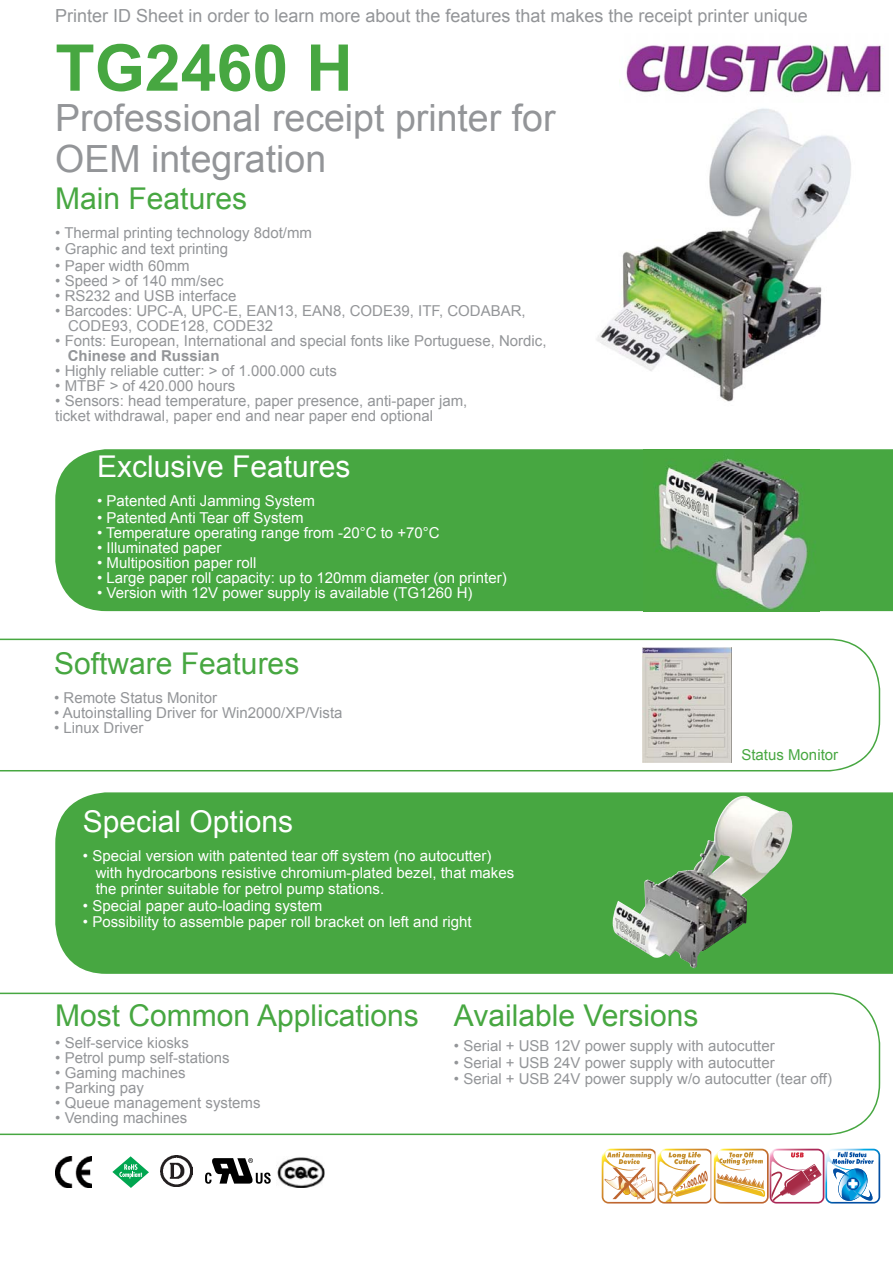
<style>
.page{position:relative;width:893px;height:1263px;background:#fff}
.page>*{position:absolute;margin:0;border:0;box-sizing:border-box;transform-origin:0 0}
.t1{font:700 64.5px "Arial";color:#47a741}
.t2{font:37.5px/40.5px "Arial";color:#939598}
.t3{font:30px "Arial";color:#47a741}
.t4{font:30px "Arial";color:#fff}
.t5{font:18px "Arial";color:#939598}
.t6{font:15px/15px "Arial";color:#939598}
.t7{font:15px/16.5px "Arial";color:#fff}
.t8{font:700 15px "Arial";color:#939598}
.t9{font:15px "Arial";color:#47a741}
</style>
<div class="page">
<img style="left:596px;top:108px;width:255px;height:294px">
<div style="left:55px;top:449px;width:838px;height:162px;background:#47a741"></div>
<img style="left:619px;top:44px;width:264px;height:49px">
<svg style="left:0;top:639px;width:880px;height:132px"></svg>
<div style="left:55px;top:792px;width:838px;height:182px;background:#47a741"></div>
<svg style="left:0;top:992px;width:880px;height:143px"></svg>
<img style="left:602px;top:1149px;width:278px;height:55px">
<img style="left:643px;top:648px;width:88px;height:115px">
<img style="left:613px;top:796px;width:181px;height:172px">
<img style="left:643px;top:611px;width:177px;height:1px">
<img style="left:643px;top:449px;width:177px;height:162px">
<svg style="left:112px;top:1156px;width:37px;height:32px"></svg>
<img style="left:55px;top:1156px;width:37px;height:32px">
<img style="left:277px;top:1157px;width:47px;height:31px">
<img style="left:161px;top:1155px;width:31px;height:31px">
<svg style="left:205px;top:1158px;width:66px;height:26px"></svg>
<p class="t5" style="left:55px;top:4px;width:754px">Printer ID Sheet in order to learn more about the features that makes the receipt printer unique</p>
<h1 class="t1" style="left:55px;top:26px;width:299px">TG2460 H</h1>
<h2 class="t2" style="left:55px;top:98px;width:502px">Professional receipt printer for<br>OEM integration</h2>
<h3 class="t3" style="left:55px;top:178px;width:193px">Main Features</h3>
<p class="t6" style="left:55px;top:225px;width:258px">• Thermal printing technology 8dot/mm</p>
<p class="t6" style="left:55px;top:242px;width:174px">• Graphic and text printing</p>
<p class="t6" style="left:55px;top:258px;width:136px">• Paper width 60mm</p>
<p class="t6" style="left:55px;top:273px;width:170px">• Speed &gt; of 140 mm/sec</p>
<p class="t6" style="left:55px;top:288px;width:183px">• RS232 and USB interface</p>
<p class="t6" style="left:68px;top:303px;width:459px;text-indent:-13px">• Barcodes: UPC-A, UPC-E, EAN13, EAN8, CODE39, ITF, CODABAR,<br>CODE93, CODE128, CODE32</p>
<p class="t6" style="left:55px;top:333px;width:493px">• Fonts: European, International and special fonts like Portuguese, Nordic,</p>
<p class="t8" style="left:68px;top:346px;width:153px">Chinese and Russian</p>
<p class="t6" style="left:55px;top:363px;width:283px">• Highly reliable cutter: &gt; of 1.000.000 cuts</p>
<p class="t6" style="left:55px;top:378px;width:181px">• MTBF &gt; of 420.000 hours</p>
<p class="t6" style="left:55px;top:393px;width:414px">• Sensors: head temperature, paper presence, anti-paper jam, ticket withdrawal, paper end and near paper end optional</p>
<h3 class="t4" style="left:97px;top:447px;width:255px">Exclusive Features</h3>
<p class="t7" style="left:97px;top:493px;width:219px">• Patented Anti Jamming System</p>
<p class="t7" style="left:97px;top:509px;width:208px">• Patented Anti Tear off System</p>
<p class="t7" style="left:97px;top:524px;width:344px">• Temperature operating range from -20°C to +70°C</p>
<p class="t7" style="left:97px;top:539px;width:126px">• Illuminated paper</p>
<p class="t7" style="left:97px;top:554px;width:161px">• Multiposition paper roll</p>
<p class="t7" style="left:97px;top:569px;width:411px">• Large paper roll capacity: up to 120mm diameter (on printer)</p>
<p class="t7" style="left:97px;top:584px;width:377px">• Version with 12V power supply is available (TG1260 H)</p>
<h3 class="t3" style="left:54px;top:644px;width:247px">Software Features</h3>
<p class="t6" style="left:54px;top:690px;width:164px">• Remote Status Monitor</p>
<p class="t6" style="left:54px;top:705px;width:290px">• Autoinstalling Driver for Win2000/XP/Vista</p>
<p class="t6" style="left:54px;top:720px;width:91px">• Linux Driver</p>
<h3 class="t4" style="left:83px;top:802px;width:212px">Special Options</h3>
<p class="t7" style="left:96px;top:848px;width:420px;text-indent:-13px">• Special version with patented tear off system (no autocutter) with hydrocarbons resistive chromium-plated bezel, that makes the printer suitable for petrol pump stations.</p>
<p class="t7" style="left:83px;top:897px;width:241px">• Special paper auto-loading system</p>
<p class="t7" style="left:83px;top:914px;width:390px">• Possibility to assemble paper roll bracket on left and right</p>
<p class="t9" style="left:741px;top:744px;width:98px">Status Monitor</p>
<h3 class="t3" style="left:55px;top:996px;width:365px">Most Common Applications</h3>
<p class="t6" style="left:55px;top:1035px;width:135px">• Self-service kiosks</p>
<p class="t6" style="left:55px;top:1050px;width:176px">• Petrol pump self-stations</p>
<p class="t6" style="left:55px;top:1065px;width:132px">• Gaming machines</p>
<p class="t6" style="left:55px;top:1080px;width:90px">• Parking pay</p>
<p class="t6" style="left:55px;top:1095px;width:207px">• Queue management systems</p>
<p class="t6" style="left:55px;top:1110px;width:133px">• Vending machines</p>
<h3 class="t3" style="left:454px;top:996px;width:246px">Available Versions</h3>
<p class="t6" style="left:454px;top:1038px;width:322px">• Serial + USB 12V power supply with autocutter</p>
<p class="t6" style="left:454px;top:1055px;width:322px">• Serial + USB 24V power supply with autocutter</p>
<p class="t6" style="left:454px;top:1071px;width:380px">• Serial + USB 24V power supply w/o autocutter (tear off)</p>
</div>
